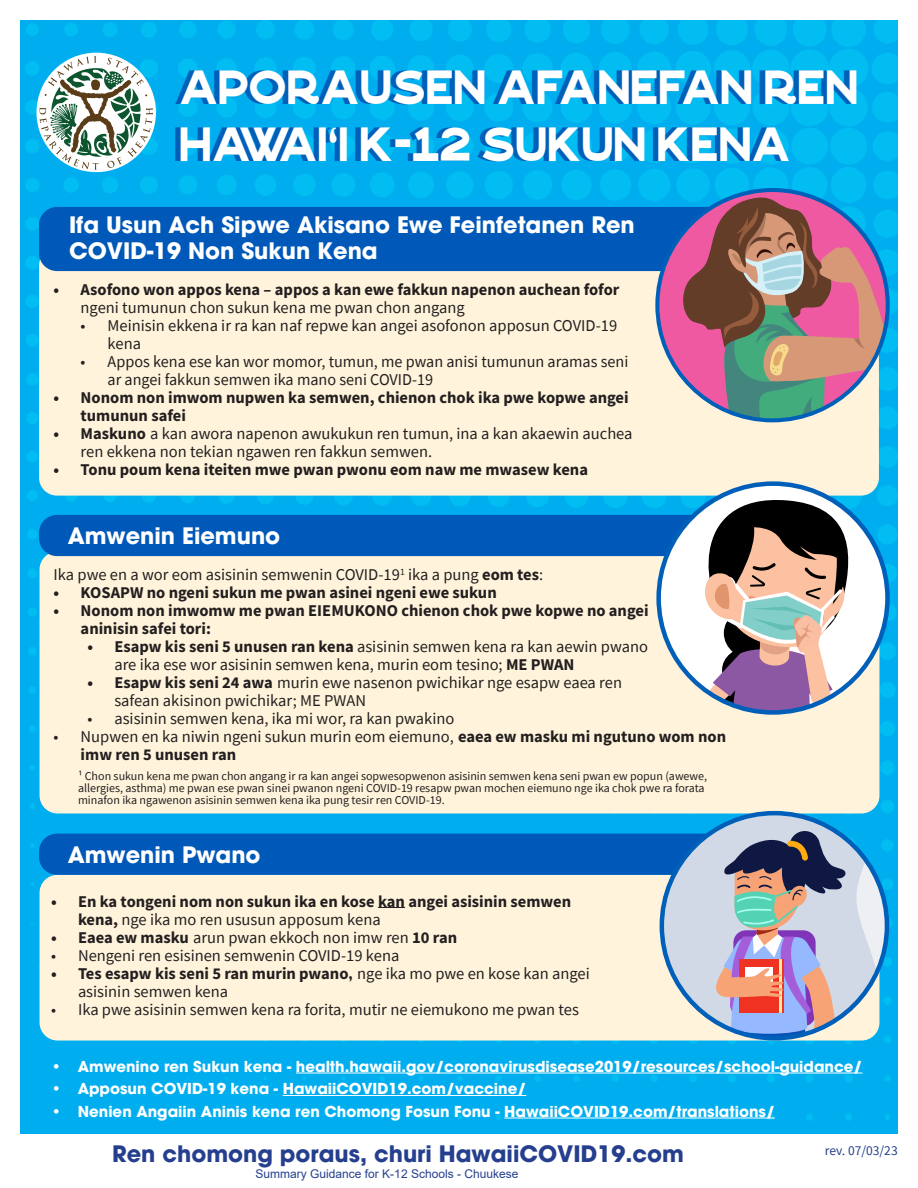
<style>
.page{position:relative;width:918px;height:1188px;background:#fff}
.page>*{position:absolute;margin:0;border:0;box-sizing:border-box;transform-origin:0 0}
.t1{font:48px "Crafter";color:#fff;scale:.86 1}
.t2{font:700 22.5px/25.5px "ITC Avant Garde Pro";color:#fff}
.t3{font:700 22.5px "ITC Avant Garde Pro";color:#253f8e}
.t4{font:16.5px/18px "Source Sans Pro";color:#231f20}
.t5{font:700 16.5px/18px "Source Sans Pro";color:#231f20}
.t6{font:700 15px "ITC Avant Garde Pro";color:#fff}
.t7{font:13.5px "Source Sans Pro";color:#253f8e}
.t8{font:12px/12px "Source Sans Pro";color:#231f20}
.t9{font:12px "Arial";color:#24408f}
.s1{font-weight:400}
.s2{font-weight:700}
.s3{font-family:"Crafter"}
</style>
<div class="page">
<img style="left:20px;top:20px;width:878px;height:1114px">
<div style="left:40px;top:552px;width:839px;height:261px;background:#fff4db;border-radius:18px"></div>
<div style="left:40px;top:875px;width:839px;height:166px;background:#fff4db;border-radius:18px"></div>
<div style="left:39px;top:248px;width:840px;height:248px;background:#fff4db;border-radius:18px"></div>
<div style="left:39px;top:207px;width:705px;height:64px;background:#0058b8;border-radius:18px"></div>
<svg style="left:657px;top:190px;width:231px;height:230px;background:#c05aa5"></svg>
<svg style="left:681px;top:195px;width:206px;height:225px;background:#9a7e88"></svg>
<div style="left:39px;top:515px;width:688px;height:41px;background:#0058b8;border-radius:18px"></div>
<div style="left:39px;top:834px;width:688px;height:41px;background:#0058b8;border-radius:18px"></div>
<hr style="left:296px;top:1073px;width:566px;height:1px;background:#fff">
<hr style="left:283px;top:1095px;width:243px;height:1px;background:#fff">
<hr style="left:504px;top:1118px;width:271px;height:1px;background:#fff">
<svg style="left:659px;top:484px;width:228px;height:228px;background:#dce9f5"></svg>
<svg style="left:678px;top:492px;width:179px;height:220px;background:#a9a1a5"></svg>
<svg style="left:378px;top:907px;width:27px;height:1px"></svg>
<svg style="left:39px;top:53px;width:117px;height:117px"></svg>
<svg style="left:662px;top:813px;width:225px;height:225px"></svg>
<svg style="left:710px;top:830px;width:138px;height:208px;background:#aaa0b2"></svg>
<p class="t1" style="left:179px;top:60px;width:791px">APORAUSEN AFANEFAN REN</p>
<p class="t1" style="left:179px;top:117px;width:712px">HAWAI’I K-12 SUKUN KENA</p>
<p class="t2" style="left:69px;top:212px;width:567px">Ifa Usun Ach Sipwe Akisano Ewe Feinfetanen Ren<br>COVID-19 Non Sukun Kena</p>
<p class="t5" style="left:81px;top:281px;width:540px;text-indent:-27px">• Asofono won appos kena – appos a kan ewe fakkun napenon auchean fofor <span class="s1">ngeni tumunun chon sukun kena me pwan chon angang</span></p>
<p class="t4" style="left:108px;top:317px;width:511px;text-indent:-27px">• Meinisin ekkena ir ra kan naf repwe kan angei asofonon apposun COVID-19 kena</p>
<p class="t4" style="left:108px;top:353px;width:522px;text-indent:-27px">• Appos kena ese kan wor momor, tumun, me pwan anisi tumunun aramas seni ar angei fakkun semwen ika mano seni COVID-19</p>
<p class="t5" style="left:81px;top:389px;width:550px;text-indent:-27px">• Nonom non imwom nupwen ka semwen, chienon chok ika pwe kopwe angei tumunun safei</p>
<p class="t4" style="left:81px;top:425px;width:553px;text-indent:-27px"><span class="s2">• Maskuno</span> a kan awora napenon awukukun ren tumun, ina a kan akaewin auchea ren ekkena non tekian ngawen ren fakkun semwen.</p>
<p class="t5" style="left:54px;top:461px;width:536px">• Tonu poum kena iteiten mwe pwan pwonu eom naw me mwasew kena</p>
<p class="t2" style="left:68px;top:523px;width:214px">Amwenin Eiemuno</p>
<p class="t4" style="left:54px;top:566px;width:491px">Ika pwe en a wor eom asisinin semwenin COVID-19<sup>1</sup> ika a pung <span class="s2">eom tes</span>:</p>
<p class="t5" style="left:54px;top:583px;width:445px">• KOSAPW no ngeni sukun me pwan asinei ngeni ewe sukun</p>
<p class="t5" style="left:81px;top:601px;width:570px;text-indent:-27px">• Nonom non imwomw me pwan EIEMUKONO chienon chok pwe kopwe no angei aninisin safei tori:</p>
<p class="t4" style="left:114px;top:638px;width:535px;text-indent:-27px"><span class="s2">• Esapw kis seni 5 unusen ran kena</span> asisinin semwen kena ra kan aewin pwano are ika ese wor asisinin semwen kena, murin eom tesino; <span class="s2">ME PWAN</span></p>
<p class="t4" style="left:114px;top:674px;width:509px;text-indent:-27px"><span class="s2">• Esapw kis seni 24 awa</span> murin ewe nasenon pwichikar nge esapw eaea ren safean akisinon pwichikar; ME PWAN</p>
<p class="t4" style="left:87px;top:710px;width:369px">• asisinin semwen kena, ika mi wor, ra kan pwakino</p>
<p class="t4" style="left:81px;top:728px;width:647px;text-indent:-27px">• Nupwen en ka niwin ngeni sukun murin eom eiemuno, <span class="s2">eaea ew masku mi ngutuno wom non imw ren 5 unusen ran</span></p>
<p class="t8" style="left:78px;top:770px;width:631px">¹ Chon sukun kena me pwan chon angang ir ra kan angei sopwesopwenon asisinin semwen kena seni pwan ew popun (awewe, allergies, asthma) me pwan ese pwan sinei pwanon ngeni COVID-19 resapw pwan mochen eiemuno nge ika chok pwe ra forata minafon ika ngawenon asisinin semwen kena ika pung tesir ren COVID-19.</p>
<p class="t2" style="left:68px;top:841px;width:194px">Amwenin Pwano</p>
<p class="t5" style="left:78px;top:892px;width:495px;text-indent:-27px">• En ka tongeni nom non sukun ika en kose kan angei asisinin semwen kena, <span class="s1">nge ika mo ren ususun apposum kena</span></p>
<p class="t4" style="left:51px;top:928px;width:408px"><span class="s2">• Eaea ew masku</span> arun pwan ekkoch non imw ren <span class="s2">10 ran</span></p>
<p class="t4" style="left:51px;top:946px;width:350px">• Nengeni ren esisinen semwenin COVID-19 kena</p>
<p class="t4" style="left:78px;top:964px;width:513px;text-indent:-27px"><span class="s2">• Tes esapw kis seni 5 ran murin pwano</span><span class="s3">,</span> nge ika mo pwe en kose kan angei asisinin semwen kena</p>
<p class="t4" style="left:51px;top:1000px;width:530px">• Ika pwe asisinin semwen kena ra forita, mutir ne eiemukono me pwan tes</p>
<p class="t6" style="left:51px;top:1056px;width:813px">• Amwenino ren Sukun kena - health.hawaii.gov/coronavirusdisease2019/resources/school-guidance/</p>
<p class="t6" style="left:51px;top:1078px;width:477px">• Apposun COVID-19 kena - HawaiiCOVID19.com/vaccine/</p>
<p class="t6" style="left:51px;top:1101px;width:726px">• Nenien Angaiin Aninis kena ren Chomong Fosun Fonu - HawaiiCOVID19.com/translations/</p>
<p class="t3" style="left:112px;top:1138px;width:573px">Ren chomong poraus, churi HawaiiCOVID19.com</p>
<p class="t9" style="left:256px;top:1165px;width:264px">Summary Guidance for K-12 Schools - Chuukese</p>
<p class="t7" style="left:825px;top:1142px;width:74px">rev. 07/03/23</p>
</div>
